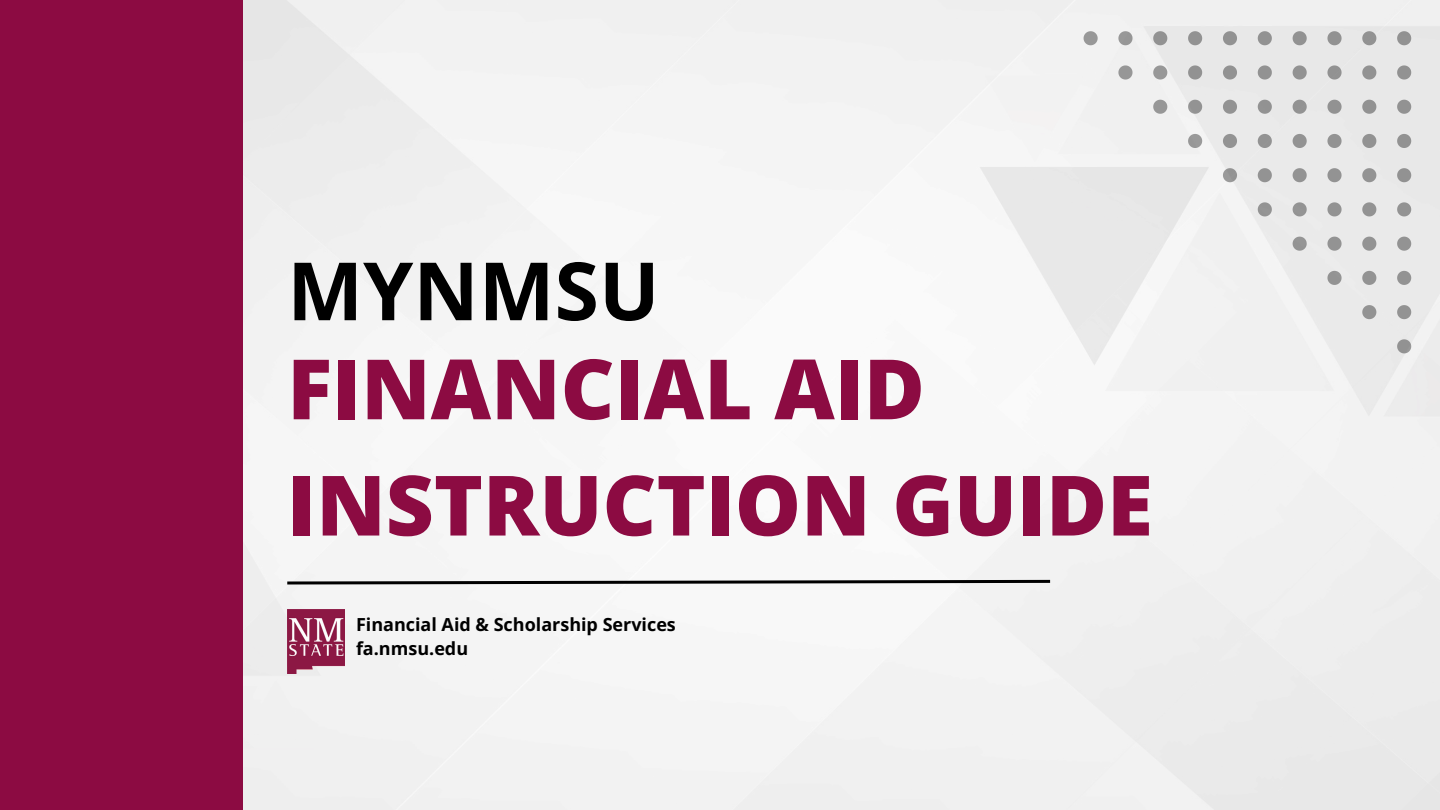
<style>
.page{position:relative;width:1440px;height:810px;background:#fff}
.page>*{position:absolute;margin:0;border:0;box-sizing:border-box;transform-origin:0 0}
.t1{font:800 83.3px/116.2px "Open Sans";color:#8c0b42}
.t2{font:700 80.5px "Open Sans";color:#000}
.t3{font:700 18px "Open Sans";color:#000}
</style>
<div class="page">
<div style="left:243px;top:0;width:1197px;height:810px;background:#f2f2f2"></div>
<div style="left:0;top:0;width:243px;height:810px;background:#8c0b42"></div>
<svg style="left:284px;top:578px;width:769px;height:8px"></svg>
<svg style="left:1397px;top:339px;width:14px;height:14px"></svg>
<svg style="left:1397px;top:305px;width:14px;height:14px"></svg>
<svg style="left:1362px;top:305px;width:14px;height:14px"></svg>
<svg style="left:1397px;top:271px;width:14px;height:14px"></svg>
<svg style="left:1362px;top:271px;width:14px;height:14px"></svg>
<svg style="left:1327px;top:271px;width:15px;height:14px"></svg>
<svg style="left:1397px;top:237px;width:14px;height:14px"></svg>
<svg style="left:1362px;top:237px;width:14px;height:14px"></svg>
<svg style="left:1327px;top:237px;width:15px;height:14px"></svg>
<svg style="left:1293px;top:237px;width:14px;height:14px"></svg>
<svg style="left:1397px;top:202px;width:14px;height:14px"></svg>
<svg style="left:1362px;top:202px;width:14px;height:14px"></svg>
<svg style="left:1327px;top:202px;width:15px;height:14px"></svg>
<svg style="left:1293px;top:202px;width:14px;height:14px"></svg>
<svg style="left:1258px;top:202px;width:14px;height:14px"></svg>
<svg style="left:1397px;top:168px;width:14px;height:14px"></svg>
<svg style="left:1362px;top:168px;width:14px;height:14px"></svg>
<svg style="left:1327px;top:168px;width:15px;height:14px"></svg>
<svg style="left:1293px;top:168px;width:14px;height:14px"></svg>
<svg style="left:1258px;top:168px;width:14px;height:14px"></svg>
<svg style="left:1223px;top:168px;width:14px;height:14px"></svg>
<svg style="left:1397px;top:134px;width:14px;height:14px"></svg>
<svg style="left:1362px;top:134px;width:14px;height:14px"></svg>
<svg style="left:1327px;top:134px;width:15px;height:14px"></svg>
<svg style="left:1293px;top:134px;width:14px;height:14px"></svg>
<svg style="left:1258px;top:134px;width:14px;height:14px"></svg>
<svg style="left:1223px;top:134px;width:14px;height:14px"></svg>
<svg style="left:1188px;top:134px;width:14px;height:14px"></svg>
<svg style="left:1397px;top:100px;width:14px;height:14px"></svg>
<svg style="left:1362px;top:100px;width:14px;height:14px"></svg>
<svg style="left:1327px;top:100px;width:15px;height:14px"></svg>
<svg style="left:1293px;top:100px;width:14px;height:14px"></svg>
<svg style="left:1258px;top:100px;width:14px;height:14px"></svg>
<svg style="left:1223px;top:100px;width:14px;height:14px"></svg>
<svg style="left:1188px;top:100px;width:14px;height:14px"></svg>
<svg style="left:1153px;top:100px;width:14px;height:14px"></svg>
<svg style="left:1397px;top:65px;width:14px;height:15px"></svg>
<svg style="left:1362px;top:65px;width:14px;height:15px"></svg>
<svg style="left:1327px;top:65px;width:15px;height:15px"></svg>
<svg style="left:1293px;top:65px;width:14px;height:15px"></svg>
<svg style="left:1258px;top:65px;width:14px;height:15px"></svg>
<svg style="left:1223px;top:65px;width:14px;height:15px"></svg>
<svg style="left:1188px;top:65px;width:14px;height:15px"></svg>
<svg style="left:1153px;top:65px;width:14px;height:15px"></svg>
<svg style="left:1118px;top:65px;width:15px;height:15px"></svg>
<svg style="left:1397px;top:31px;width:14px;height:14px"></svg>
<svg style="left:1362px;top:31px;width:14px;height:14px"></svg>
<svg style="left:1327px;top:31px;width:15px;height:14px"></svg>
<svg style="left:1293px;top:31px;width:14px;height:14px"></svg>
<svg style="left:1258px;top:31px;width:14px;height:14px"></svg>
<svg style="left:1223px;top:31px;width:14px;height:14px"></svg>
<svg style="left:1188px;top:31px;width:14px;height:14px"></svg>
<svg style="left:1153px;top:31px;width:14px;height:14px"></svg>
<svg style="left:1118px;top:31px;width:15px;height:14px"></svg>
<svg style="left:1084px;top:31px;width:14px;height:14px"></svg>
<img style="left:287px;top:609px;width:57px;height:65px">
<h1 class="t2" style="left:287px;top:234px;width:374px">MYNMSU</h1>
<p class="t1" style="left:287px;top:329px;width:867px">FINANCIAL AID<br>INSTRUCTION GUIDE</p>
<p class="t3" style="left:356px;top:611px;width:321px">Financial Aid &amp; Scholarship Services</p>
<p class="t3" style="left:356px;top:636px;width:114px">fa.nmsu.edu</p>
</div>
